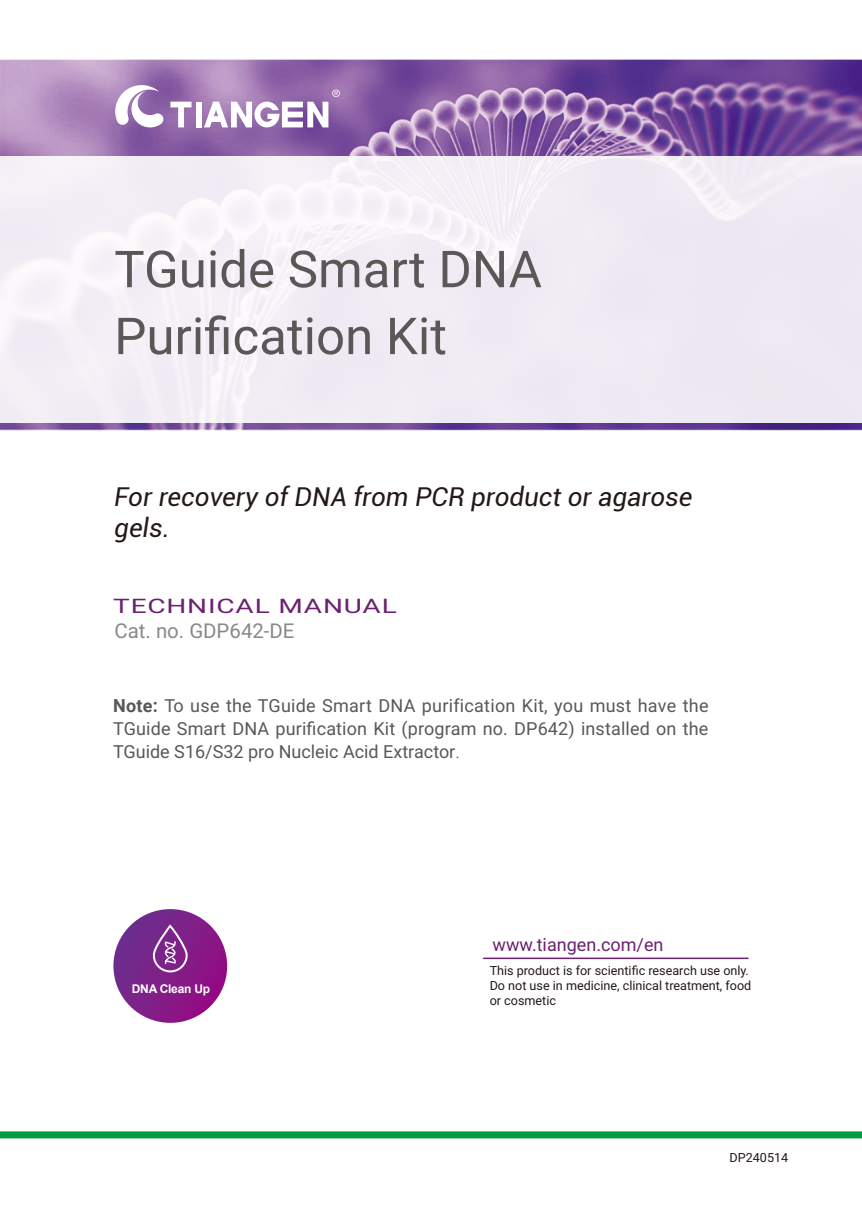
<style>
.page{position:relative;width:862px;height:1225px;background:#fff}
.page>*{position:absolute;margin:0;border:0;box-sizing:border-box;transform-origin:0 0}
.t1{font:51px "Roboto";color:#595857}
.t2{font:italic 26px "Roboto";color:#231916}
.t3{font:20.4px "Roboto";color:#898989}
.t4{font:20px "Roboto";letter-spacing:.03em;color:#6b2171;scale:1.4 1}
.t5{font:18px/23px "Roboto";color:#595857;text-align:justify}
.t6{font:18px "Roboto";color:#6b2171}
.t7{font:12.6px/15.2px "Roboto";color:#231916}
.小标题{font:700 12px "Arial";letter-spacing:-.02em;color:#fff}
.s1{font-weight:700}
.s2{font-family:"Adobe Song Std";font-weight:300}
</style>
<div class="page">
<div style="left:113px;top:909px;width:114px;height:113px;background:linear-gradient(to right,#71318e,#920d83);border-radius:57px"></div>
<svg style="left:149px;top:923px;width:40px;height:50px;background:#92499d"></svg>
<img style="left:0;top:59px;width:862px;height:372px">
<div style="left:0;top:156px;width:861px;height:266px;background:#f0ecf4"></div>
<hr style="left:483px;top:957px;width:265px;height:2px;background:#6b2171">
<div style="left:0;top:1131px;width:862px;height:7px;background:#094"></div>
<svg style="left:115px;top:85px;width:48px;height:42px"></svg>
<div style="left:196px;top:102px;width:5px;height:25px;background:#fff"></div>
<svg style="left:170px;top:102px;width:21px;height:25px"></svg>
<svg style="left:204px;top:89px;width:136px;height:38px"></svg>
<p class="t1" style="left:114px;top:233px;width:429px">TGuide Smart DNA</p>
<p class="t1" style="left:114px;top:300px;width:334px">Purification Kit</p>
<p class="t2" style="left:114px;top:478px;width:579px">For recovery of DNA from PCR product or agarose</p>
<p class="t2" style="left:114px;top:509px;width:57px">gels.</p>
<p class="t4" style="left:113px;top:592px;width:204px">TECHNICAL MANUAL</p>
<p class="t3" style="left:114px;top:616px;width:181px">Cat. no. GDP642-DE</p>
<p class="t5" style="left:113px;top:693px;width:597px"><span class="s1">Note:</span> To use the TGuide Smart DNA purification Kit, you must have the TGuide Smart DNA purification Kit (program no. DP642) installed on the TGuide S16/S32 pro Nucleic Acid Extractor<span class="s2">.</span></p>
<p class="小标题" style="left:132px;top:980px;width:80px">DNA Clean Up</p>
<p class="t6" style="left:492px;top:932px;width:172px">www.tiangen.com/en</p>
<p class="t7" style="left:490px;top:962px;width:261px">This product is for scientific research use only.</p>
<p class="t7" style="left:490px;top:977px;width:263px">Do not use in medicine, clinical treatment, food or cosmetic</p>
<p class="t7" style="left:729px;top:1149px;width:60px">DP240514</p>
</div>
